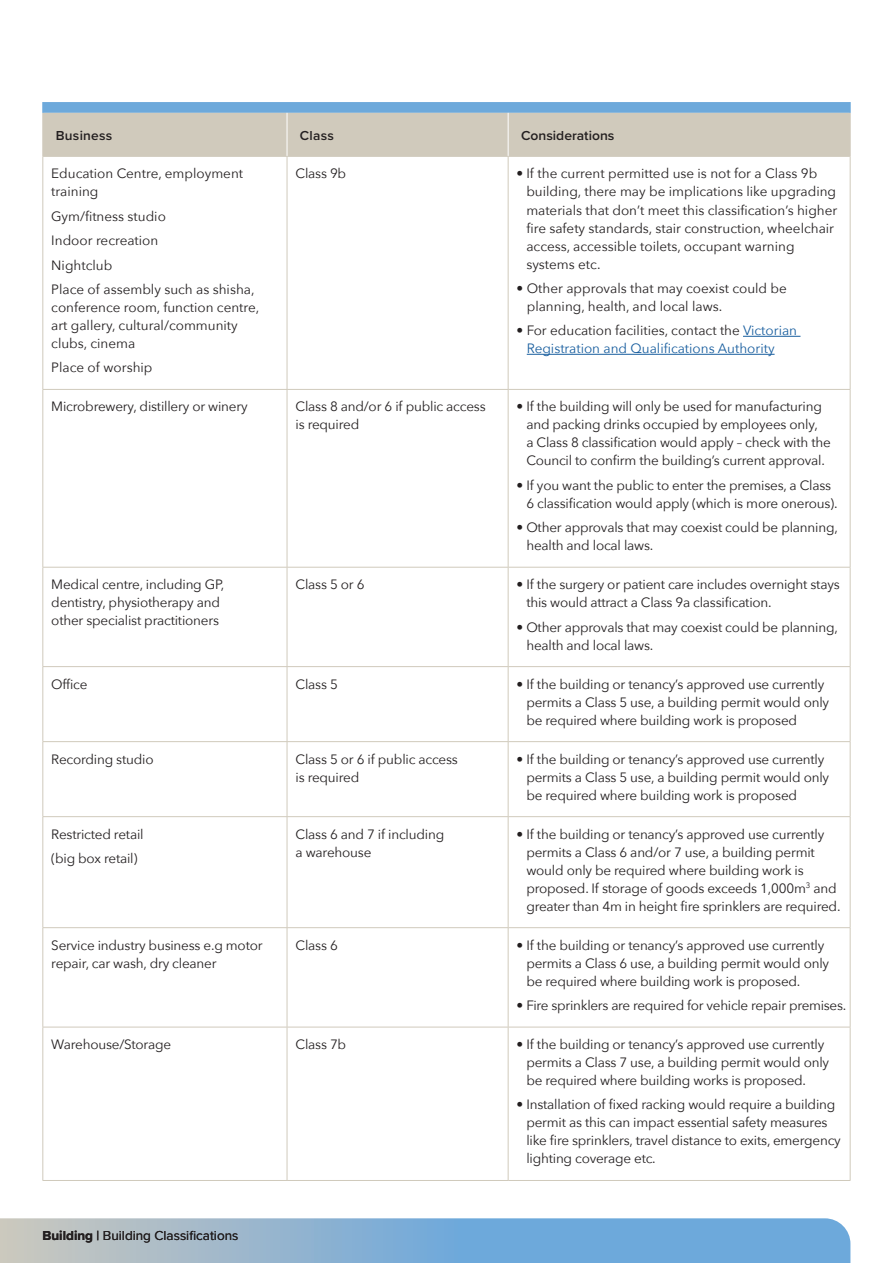
<style>
.page{position:relative;width:893px;height:1263px;background:#fff}
.page>*{position:absolute;margin:0;border:0;box-sizing:border-box;transform-origin:0 0}
.t1{font:13.5px/18px "Avenir Next";letter-spacing:-.015em;color:#231f20}
.t2{font:13.5px/18px "Avenir Next";color:#175d9e}
.t3{font:13.5px "Proxima Nova";color:#231f20}
.t4{font:600 13.5px "Proxima Nova";color:#231f20}
.t5{font:600 13.5px "Proxima Nova";letter-spacing:.02em;color:#231f20}
.s1{color:#231f20}
.s2{font-weight:700}
.s3{font-weight:600}
</style>
<div class="page">
<svg style="left:0;top:1218px;width:850px;height:45px"></svg>
<hr style="left:43px;top:156px;width:244px;height:1px;background:#d0cabc">
<hr style="left:287px;top:156px;width:221px;height:1px;background:#d0cabc">
<hr style="left:508px;top:156px;width:342px;height:1px;background:#d0cabc">
<hr style="left:43px;top:156px;width:1px;height:233px;background:#d0cabc">
<hr style="left:287px;top:157px;width:1px;height:232px;background:#d0cabc">
<hr style="left:508px;top:157px;width:1px;height:232px;background:#d0cabc">
<hr style="left:850px;top:156px;width:1px;height:233px;background:#d0cabc">
<hr style="left:43px;top:389px;width:244px;height:1px;background:#d0cabc">
<hr style="left:43px;top:390px;width:1px;height:177px;background:#d0cabc">
<hr style="left:287px;top:389px;width:221px;height:1px;background:#d0cabc">
<hr style="left:287px;top:390px;width:1px;height:177px;background:#d0cabc">
<hr style="left:508px;top:389px;width:342px;height:1px;background:#d0cabc">
<hr style="left:508px;top:390px;width:1px;height:177px;background:#d0cabc">
<hr style="left:850px;top:390px;width:1px;height:177px;background:#d0cabc">
<hr style="left:43px;top:567px;width:244px;height:1px;background:#d0cabc">
<hr style="left:43px;top:567px;width:1px;height:99px;background:#d0cabc">
<hr style="left:287px;top:567px;width:221px;height:1px;background:#d0cabc">
<hr style="left:287px;top:567px;width:1px;height:99px;background:#d0cabc">
<hr style="left:508px;top:567px;width:342px;height:1px;background:#d0cabc">
<hr style="left:508px;top:567px;width:1px;height:99px;background:#d0cabc">
<hr style="left:850px;top:567px;width:1px;height:99px;background:#d0cabc">
<hr style="left:43px;top:666px;width:244px;height:1px;background:#d0cabc">
<hr style="left:43px;top:667px;width:1px;height:74px;background:#d0cabc">
<hr style="left:287px;top:666px;width:221px;height:1px;background:#d0cabc">
<hr style="left:287px;top:667px;width:1px;height:74px;background:#d0cabc">
<hr style="left:508px;top:666px;width:342px;height:1px;background:#d0cabc">
<hr style="left:508px;top:667px;width:1px;height:74px;background:#d0cabc">
<hr style="left:850px;top:667px;width:1px;height:74px;background:#d0cabc">
<hr style="left:43px;top:741px;width:244px;height:1px;background:#d0cabc">
<hr style="left:43px;top:742px;width:1px;height:74px;background:#d0cabc">
<hr style="left:287px;top:741px;width:221px;height:1px;background:#d0cabc">
<hr style="left:287px;top:742px;width:1px;height:74px;background:#d0cabc">
<hr style="left:508px;top:741px;width:342px;height:1px;background:#d0cabc">
<hr style="left:508px;top:742px;width:1px;height:74px;background:#d0cabc">
<hr style="left:850px;top:742px;width:1px;height:74px;background:#d0cabc">
<hr style="left:43px;top:816px;width:244px;height:1px;background:#d0cabc">
<hr style="left:43px;top:817px;width:1px;height:110px;background:#d0cabc">
<hr style="left:287px;top:816px;width:221px;height:1px;background:#d0cabc">
<hr style="left:287px;top:817px;width:1px;height:110px;background:#d0cabc">
<hr style="left:508px;top:816px;width:342px;height:1px;background:#d0cabc">
<hr style="left:508px;top:817px;width:1px;height:110px;background:#d0cabc">
<hr style="left:850px;top:817px;width:1px;height:110px;background:#d0cabc">
<hr style="left:43px;top:927px;width:244px;height:1px;background:#d0cabc">
<hr style="left:43px;top:928px;width:1px;height:99px;background:#d0cabc">
<hr style="left:287px;top:927px;width:221px;height:1px;background:#d0cabc">
<hr style="left:287px;top:928px;width:1px;height:99px;background:#d0cabc">
<hr style="left:508px;top:927px;width:342px;height:1px;background:#d0cabc">
<hr style="left:508px;top:928px;width:1px;height:99px;background:#d0cabc">
<hr style="left:850px;top:928px;width:1px;height:99px;background:#d0cabc">
<hr style="left:43px;top:1027px;width:244px;height:1px;background:#d0cabc">
<hr style="left:43px;top:1027px;width:1px;height:153px;background:#d0cabc">
<hr style="left:287px;top:1027px;width:221px;height:1px;background:#d0cabc">
<hr style="left:287px;top:1027px;width:1px;height:153px;background:#d0cabc">
<hr style="left:508px;top:1027px;width:342px;height:1px;background:#d0cabc">
<hr style="left:508px;top:1027px;width:1px;height:153px;background:#d0cabc">
<hr style="left:850px;top:1027px;width:1px;height:153px;background:#d0cabc">
<hr style="left:43px;top:1180px;width:244px;height:1px;background:#d0cabc">
<hr style="left:287px;top:1180px;width:221px;height:1px;background:#d0cabc">
<hr style="left:508px;top:1180px;width:342px;height:1px;background:#d0cabc">
<svg style="left:43px;top:102px;width:808px;height:54px"></svg>
<hr style="left:743px;top:336px;width:57px;height:1px;background:#175d9e">
<hr style="left:527px;top:354px;width:248px;height:1px;background:#175d9e">
<p class="t5" style="left:56px;top:125px;width:58px">Business</p>
<p class="t4" style="left:300px;top:125px;width:35px">Class</p>
<p class="t4" style="left:521px;top:125px;width:95px">Considerations</p>
<p class="t1" style="left:51px;top:164px;width:193px">Education Centre, employment training</p>
<p class="t1" style="left:51px;top:207px;width:116px">Gym/fitness studio</p>
<p class="t1" style="left:51px;top:231px;width:108px">Indoor recreation</p>
<p class="t1" style="left:51px;top:255px;width:62px">Nightclub</p>
<p class="t1" style="left:51px;top:280px;width:210px">Place of assembly such as shisha, conference room, function centre, art gallery, cultural/community clubs, cinema</p>
<p class="t1" style="left:51px;top:358px;width:103px">Place of worship</p>
<p class="t1" style="left:296px;top:164px;width:52px">Class 9b</p>
<p class="t1" style="left:526px;top:164px;width:312px;text-indent:-10px">• If the current permitted use is not for a Class 9b building, there may be implications like upgrading materials that don’t meet this classification’s higher fire safety standards, stair construction, wheelchair access, accessible toilets, occupant warning systems etc.</p>
<p class="t1" style="left:527px;top:279px;width:262px;text-indent:-10px">• Other approvals that may coexist could be planning, health, and local laws.</p>
<p class="t2" style="left:527px;top:321px;width:272px;text-indent:-10px"><span class="s1">• For education facilities, contact the</span> Victorian<br>Registration and Qualifications Authority</p>
<p class="t1" style="left:51px;top:397px;width:198px">Microbrewery, distillery or winery</p>
<p class="t1" style="left:296px;top:397px;width:192px">Class 8 and/or 6 if public access is required</p>
<p class="t1" style="left:526px;top:397px;width:306px;text-indent:-10px">• If the building will only be used for manufacturing and packing drinks occupied by employees only,<br>a Class 8 classification would apply – check with the Council to confirm the building’s current approval.</p>
<p class="t1" style="left:526px;top:475px;width:313px;text-indent:-10px">• If you want the public to enter the premises, a Class<br>6 classification would apply (which is more onerous).</p>
<p class="t1" style="left:526px;top:518px;width:313px;text-indent:-10px">• Other approvals that may coexist could be planning, health and local laws.</p>
<p class="t1" style="left:51px;top:575px;width:174px">Medical centre, including GP, dentistry, physiotherapy and other specialist practitioners</p>
<p class="t1" style="left:296px;top:575px;width:70px">Class 5 or 6</p>
<p class="t1" style="left:526px;top:575px;width:315px;text-indent:-10px">• If the surgery or patient care includes overnight stays this would attract a Class 9a classification.</p>
<p class="t1" style="left:526px;top:617px;width:313px;text-indent:-10px">• Other approvals that may coexist could be planning, health and local laws.</p>
<p class="t1" style="left:51px;top:674px;width:38px">Office</p>
<p class="t1" style="left:296px;top:674px;width:44px">Class 5</p>
<p class="t1" style="left:526px;top:674px;width:304px;text-indent:-10px">• If the building or tenancy’s approved use currently permits a Class 5 use, a building permit would only be required where building work is proposed</p>
<p class="t1" style="left:51px;top:749px;width:104px">Recording studio</p>
<p class="t1" style="left:296px;top:749px;width:164px">Class 5 or 6 if public access is required</p>
<p class="t1" style="left:526px;top:749px;width:304px;text-indent:-10px">• If the building or tenancy’s approved use currently permits a Class 5 use, a building permit would only be required where building work is proposed</p>
<p class="t1" style="left:51px;top:824px;width:94px">Restricted retail</p>
<p class="t1" style="left:51px;top:849px;width:88px">(big box retail)</p>
<p class="t1" style="left:296px;top:824px;width:150px">Class 6 and 7 if including a warehouse</p>
<p class="t1" style="left:526px;top:824px;width:316px;text-indent:-10px">• If the building or tenancy’s approved use currently permits a Class 6 and/or 7 use, a building permit would only be required where building work is proposed. If storage of goods exceeds 1,000m<sup>3</sup> and greater than 4m in height fire sprinklers are required.</p>
<p class="t1" style="left:51px;top:935px;width:213px">Service industry business e.g motor repair, car wash, dry cleaner</p>
<p class="t1" style="left:296px;top:935px;width:44px">Class 6</p>
<p class="t1" style="left:526px;top:935px;width:304px;text-indent:-10px">• If the building or tenancy’s approved use currently permits a Class 6 use, a building permit would only be required where building work is proposed.</p>
<p class="t1" style="left:517px;top:996px;width:331px">• Fire sprinklers are required for vehicle repair premises.</p>
<p class="t1" style="left:51px;top:1035px;width:121px">Warehouse/Storage</p>
<p class="t1" style="left:296px;top:1035px;width:52px">Class 7b</p>
<p class="t1" style="left:526px;top:1035px;width:304px;text-indent:-10px">• If the building or tenancy’s approved use currently permits a Class 7 use, a building permit would only be required where building works is proposed.</p>
<p class="t1" style="left:526px;top:1095px;width:316px;text-indent:-10px">• Installation of fixed racking would require a building permit as this can impact essential safety measures like fire sprinklers, travel distance to exits, emergency lighting coverage etc.</p>
<p class="t3" style="left:43px;top:1225px;width:197px"><span class="s2">Building</span> <span class="s3">|</span> Building Classifications</p>
</div>
